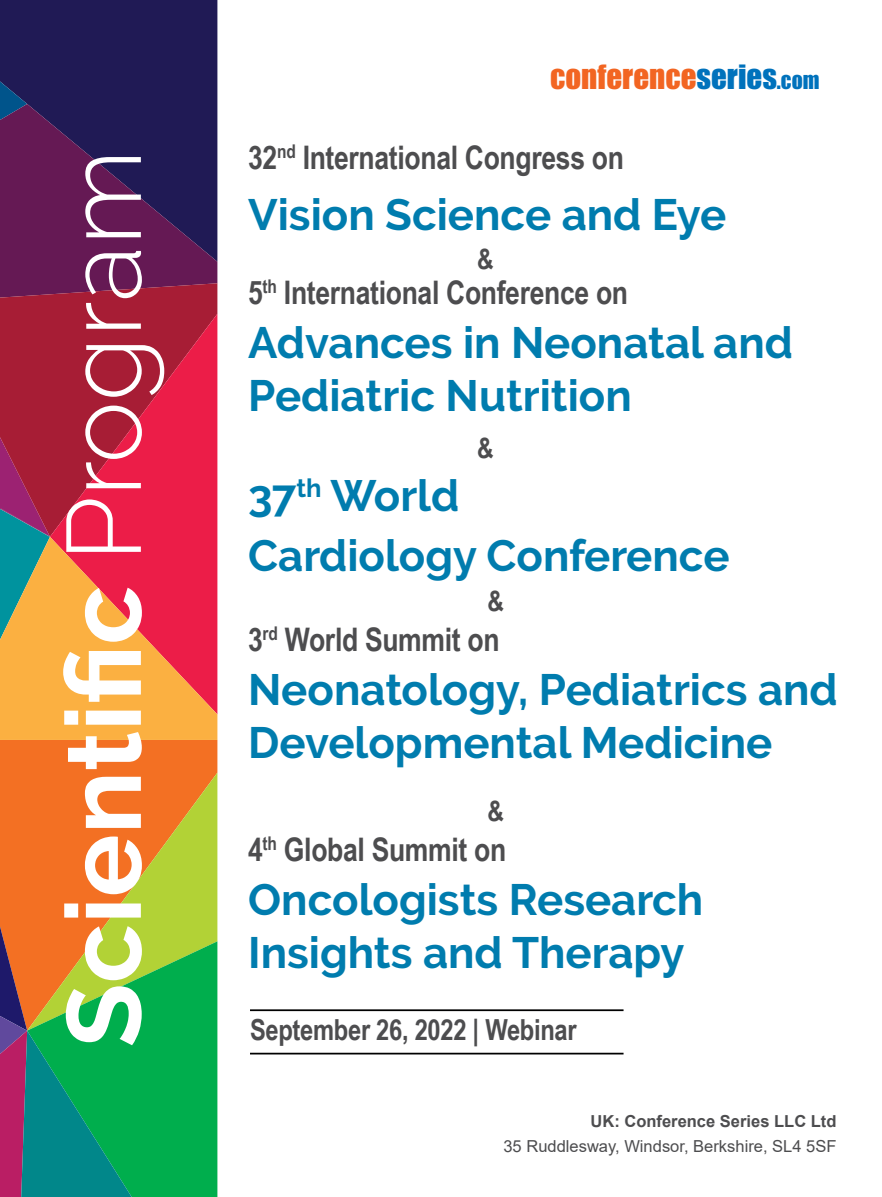
<style>
.page{position:relative;width:882px;height:1197px;background:#fff}
.page>*{position:absolute;margin:0;border:0;box-sizing:border-box;transform-origin:0 0}
.t1{font:700 105px "Raleway";color:#fff}
.t2{font:700 43.75px/52.9px "Raleway";color:#007cae}
.t3{font:700 32.38px "Arial Narrow";letter-spacing:-.01em;color:#4d4d4f}
.t4{font:30.97px "Impact";color:#f26522}
.t5{font:700 29.05px "Arial Narrow";letter-spacing:-.01em;color:#4d4d4f}
.t6{font:700 28px "Arial Narrow";color:#4d4d4f}
.t7{font:16.45px "Arial";color:#4d4d4f}
.t8{font:700 16.45px "Arial";color:#4d4d4f}
.s1{font-weight:300}
.s2{color:#0072bc}
.s3{font-size:21.7px;color:#0072bc}
</style>
<div class="page">
<div style="left:0;top:0;width:217px;height:81px;background:#201a55"></div>
<svg style="left:0;top:81px;width:217px;height:202px;background:#451a55"></svg>
<svg style="left:0;top:283px;width:217px;height:154px;background:#9f1d39"></svg>
<svg style="left:50px;top:314px;width:167px;height:223px;background:#c91d3e"></svg>
<svg style="left:0;top:437px;width:50px;height:100px;background:#8c305a"></svg>
<div style="left:0;top:740px;width:217px;height:186px;background:#f37023"></div>
<svg style="left:0;top:537px;width:217px;height:203px;background:#e77d49"></svg>
<svg style="left:27px;top:773px;width:190px;height:168px;background:#dd9029"></svg>
<svg style="left:132px;top:941px;width:85px;height:256px;background:#0eb14b"></svg>
<svg style="left:0;top:926px;width:132px;height:271px;background:#528858"></svg>
<hr style="left:250px;top:1009px;width:374px;height:2px;background:#000">
<hr style="left:250px;top:1053px;width:374px;height:1px;background:#000">
<h1 class="t1" style="left:44px;top:1048px;width:900px;rotate:-90deg">Scientific <span class="s1">Program</span></h1>
<p class="t4" style="left:550px;top:53px;width:271px">CONFERENCE<span class="s2">SERIES</span><span class="s3">.COM</span></p>
<p class="t3" style="left:248px;top:133px;width:377px">32<sup>nd</sup> International Congress on</p>
<p class="t2" style="left:248px;top:189px;width:480px">Vision Science and Eye</p>
<p class="t6" style="left:477px;top:238px;width:18px">&amp;</p>
<p class="t3" style="left:248px;top:268px;width:381px">5<sup>th</sup> International Conference on</p>
<p class="t2" style="left:248px;top:317px;width:546px">Advances in Neonatal and<br>Pediatric Nutrition</p>
<p class="t6" style="left:477px;top:427px;width:18px">&amp;</p>
<p class="t2" style="left:248px;top:466px;width:483px;line-height:59.9px">37<sup>th</sup> World<br>Cardiology Conference</p>
<p class="t6" style="left:487px;top:580px;width:18px">&amp;</p>
<p class="t3" style="left:248px;top:615px;width:253px">3<sup>rd</sup> World Summit on</p>
<p class="t2" style="left:248px;top:664px;width:591px">Neonatology, Pediatrics and<br>Developmental Medicine</p>
<p class="t6" style="left:487px;top:790px;width:18px">&amp;</p>
<p class="t3" style="left:248px;top:825px;width:260px">4<sup>th</sup> Global Summit on</p>
<p class="t2" style="left:248px;top:874px;width:457px">Oncologists Research<br>Insights and Therapy</p>
<p class="t5" style="left:250px;top:1008px;width:328px">September 26, 2022 | Webinar</p>
<p class="t8" style="left:590px;top:1109px;width:248px">UK: Conference Series LLC Ltd</p>
<p class="t7" style="left:503px;top:1135px;width:335px">35 Ruddlesway, Windsor, Berkshire, SL4 5SF</p>
</div>
